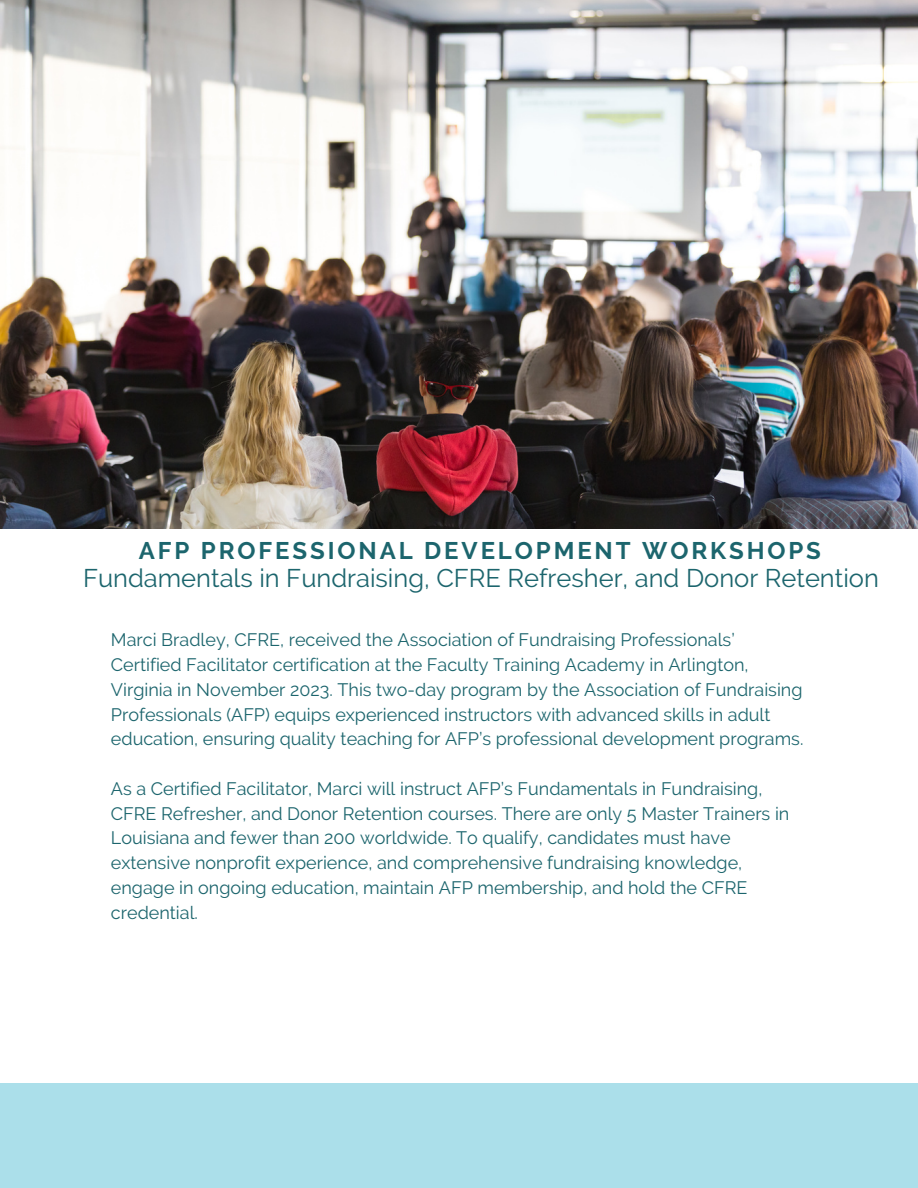
<style>
.page{position:relative;width:918px;height:1188px;background:#fff}
.page>*{position:absolute;margin:0;border:0;box-sizing:border-box;transform-origin:0 0}
.t1{font:25.5px "Raleway";color:#1c656d}
.t2{font:700 24px "Raleway";letter-spacing:.12em;color:#1c656d}
.t3{font:18px/24.8px "Raleway";color:#1c656d}
</style>
<div class="page">
<div style="left:0;top:495px;width:918px;height:693px;background:#abdfea"></div>
<div style="left:0;top:510px;width:918px;height:573px;background:#fff"></div>
<img style="left:0;top:0;width:918px;height:529px">
<p class="t2" style="left:139px;top:537px;width:684px">AFP PROFESSIONAL DEVELOPMENT WORKSHOPS</p>
<p class="t1" style="left:83px;top:563px;width:797px">Fundamentals in Fundraising, CFRE Refresher, and Donor Retention</p>
<p class="t3" style="left:111px;top:628px;width:694px">Marci Bradley, CFRE, received the Association of Fundraising Professionals’ Certified Facilitator certification at the Faculty Training Academy in Arlington, Virginia in November 2023. This two-day program by the Association of Fundraising Professionals (AFP) equips experienced instructors with advanced skills in adult education, ensuring quality teaching for AFP’s professional development programs.</p>
<p class="t3" style="left:111px;top:776px;width:680px">As a Certified Facilitator, Marci will instruct AFP’s Fundamentals in Fundraising, CFRE Refresher, and Donor Retention courses. There are only 5 Master Trainers in Louisiana and fewer than 200 worldwide. To qualify, candidates must have extensive nonprofit experience, and comprehensive fundraising knowledge, engage in ongoing education, maintain AFP membership, and hold the CFRE credential.</p>
</div>
